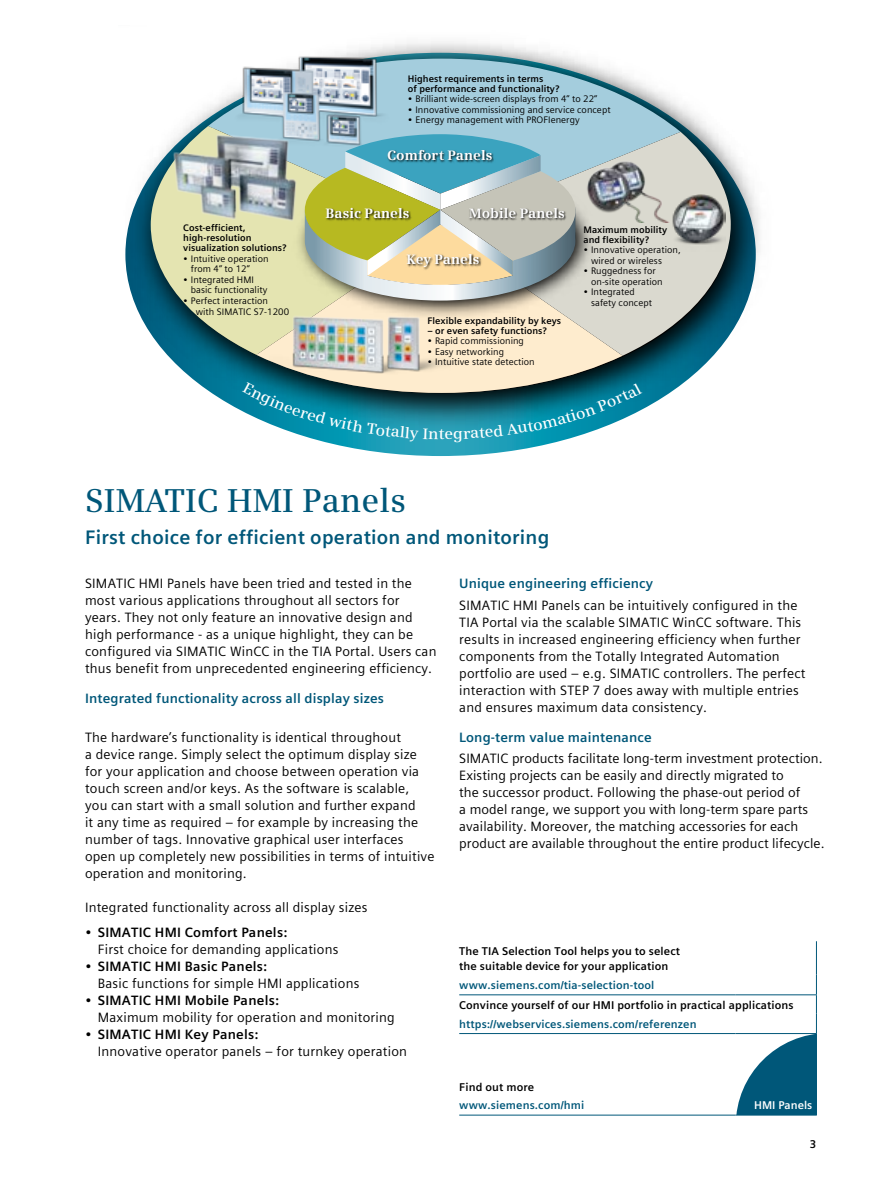
<style>
.page{position:relative;width:893px;height:1191px;background:#fff}
.page>*{position:absolute;margin:0;border:0;box-sizing:border-box;transform-origin:0 0}
.t1{font:600 33px "Siemens Serif";letter-spacing:.005em;color:#005779}
.t2{font:700 19.5px "Siemens Sans Global";letter-spacing:.01em;color:#005779}
.t3{font:700 13.65px "Siemens Serif";color:#fff}
.t4{font:13.5px/17px "Siemens Sans Global";letter-spacing:.015em;color:#000}
.t5{font:700 13.5px "Siemens Sans Global";letter-spacing:.01em;color:#005779}
.t6{font:700 11.25px/14.9px "Siemens Sans Global";letter-spacing:.01em;color:#000}
.t7{font:700 11.25px "Siemens Sans Global";letter-spacing:.01em;color:#005779}
.t8{font:700 11.25px "Siemens Sans Global";color:#fff}
.t9{font:9.45px/10.5px "Siemens Sans Global";letter-spacing:.005em;color:#000}
.t10{font:700 9.45px/10.2px "Siemens Sans Global";letter-spacing:.005em;color:#000}
.s1{font-weight:700}
</style>
<div class="page">
<svg style="left:325px;top:442px;width:231px;height:14px"></svg>
<img style="left:125px;top:41px;width:635px;height:370px">
<svg style="left:208px;top:59px;width:473px;height:73px;fill:#a4cddd"></svg>
<svg style="left:151px;top:126px;width:289px;height:229px;background:#87a795"></svg>
<svg style="left:256px;top:263px;width:367px;height:119px;background:#c8c7ab"></svg>
<svg style="left:440px;top:132px;width:291px;height:224px;background:#b3beb8"></svg>
<img style="left:224px;top:41px;width:208px;height:93px">
<img style="left:270px;top:296px;width:180px;height:86px">
<img style="left:601px;top:157px;width:73px;height:65px">
<img style="left:664px;top:194px;width:62px;height:57px">
<img style="left:289px;top:157px;width:312px;height:167px">
<svg style="left:305px;top:134px;width:270px;height:166px;background:#afc1ac"></svg>
<img style="left:453px;top:205px;width:130px;height:24px">
<img style="left:374px;top:147px;width:133px;height:24px">
<img style="left:320px;top:205px;width:115px;height:24px">
<img style="left:377px;top:251px;width:133px;height:24px">
<img style="left:153px;top:95px;width:167px;height:168px">
<hr style="left:459px;top:1114px;width:277px;height:1px;background:#005779">
<hr style="left:816px;top:941px;width:1px;height:33px;background:#005779">
<hr style="left:459px;top:994px;width:277px;height:1px;background:#005779">
<hr style="left:459px;top:1033px;width:277px;height:1px;background:#005779">
<hr style="left:736px;top:1114px;width:81px;height:1px;background:#005779">
<svg style="left:736px;top:974px;width:81px;height:140px"></svg>
<svg style="left:242px;top:382px;width:400px;height:60px;background:#318c9d"></svg>
<p class="t10" style="left:408px;top:73px;width:153px">Highest requirements in terms<br>of performance and functionality?</p>
<p class="t9" style="left:408px;top:94px;width:191px">• Brilliant wide-screen displays from 4“ to 22“</p>
<p class="t9" style="left:408px;top:104px;width:204px">• Innovative commissioning and service concept</p>
<p class="t9" style="left:408px;top:115px;width:173px">• Energy management with PROFIenergy</p>
<p class="t10" style="left:183px;top:223px;width:105px">Cost-efficient, high-resolution visualization solutions?</p>
<p class="t9" style="left:191px;top:253px;width:79px;text-indent:-8px">• Intuitive operation from 4“ to 12“</p>
<p class="t9" style="left:191px;top:274px;width:78px;text-indent:-8px">• Integrated HMI basic functionality</p>
<p class="t9" style="left:196px;top:295px;width:95px;text-indent:-12px">• Perfect interaction<br>with SIMATIC S7-1200</p>
<p class="t3" style="left:387px;top:147px;width:107px">Comfort Panels</p>
<p class="t3" style="left:326px;top:205px;width:85px">Basic Panels</p>
<p class="t3" style="left:406px;top:251px;width:74px">Key Panels</p>
<p class="t3" style="left:469px;top:205px;width:97px">Mobile Panels</p>
<p class="t10" style="left:427px;top:315px;width:135px">Flexible expandability by keys</p>
<p class="t10" style="left:427px;top:325px;width:121px">– or even safety functions?</p>
<p class="t9" style="left:427px;top:336px;width:98px">• Rapid commissioning</p>
<p class="t9" style="left:427px;top:346px;width:78px">• Easy networking</p>
<p class="t9" style="left:427px;top:357px;width:109px">• Intuitive state detection</p>
<p class="t10" style="left:583px;top:224px;width:85px">Maximum mobility and flexibility?</p>
<p class="t9" style="left:591px;top:245px;width:91px;text-indent:-8px">• Innovative operation, wired or wireless</p>
<p class="t9" style="left:591px;top:266px;width:73px;text-indent:-8px">• Ruggedness for on-site operation</p>
<p class="t9" style="left:591px;top:287px;width:62px;text-indent:-8px">• Integrated safety concept</p>
<h1 class="t1" style="left:85px;top:481px;width:322px">SIMATIC HMI Panels</h1>
<h2 class="t2" style="left:85px;top:522px;width:466px">First choice for efficient operation and monitoring</h2>
<p class="t4" style="left:85px;top:575px;width:353px">SIMATIC HMI Panels have been tried and tested in the most various applications throughout all sectors for years. They not only feature an innovative design and high performance - as a unique highlight, they can be configured via SIMATIC WinCC in the TIA Portal. Users can thus benefit from unprecedented engineering efficiency.</p>
<p class="t5" style="left:85px;top:688px;width:301px">Integrated functionality across all display sizes</p>
<p class="t4" style="left:85px;top:728px;width:351px">The hardware’s functionality is identical throughout<br>a device range. Simply select the optimum display size for your application and choose between operation via touch screen and/or keys. As the software is scalable, you can start with a small solution and further expand<br>it any time as required – for example by increasing the number of tags. Innovative graphical user interfaces open up completely new possibilities in terms of intuitive operation and monitoring.</p>
<p class="t4" style="left:85px;top:898px;width:284px">Integrated functionality across all display sizes</p>
<p class="t4" style="left:98px;top:924px;width:242px;text-indent:-13px">• <span class="s1">SIMATIC HMI Comfort Panels:<br></span>First choice for demanding applications</p>
<p class="t4" style="left:98px;top:958px;width:263px;text-indent:-13px">• <span class="s1">SIMATIC HMI Basic Panels:<br></span>Basic functions for simple HMI applications</p>
<p class="t4" style="left:98px;top:992px;width:298px;text-indent:-13px">• <span class="s1">SIMATIC HMI Mobile Panels:<br></span>Maximum mobility for operation and monitoring</p>
<p class="t4" style="left:98px;top:1026px;width:311px;text-indent:-13px">• <span class="s1">SIMATIC HMI Key Panels:<br></span>Innovative operator panels – for turnkey operation</p>
<p class="t5" style="left:459px;top:573px;width:195px">Unique engineering efficiency</p>
<p class="t4" style="left:459px;top:596px;width:348px">SIMATIC HMI Panels can be intuitively configured in the TIA Portal via the scalable SIMATIC WinCC software. This results in increased engineering efficiency when further components from the Totally Integrated Automation portfolio are used – e.g. SIMATIC controllers. The perfect interaction with STEP 7 does away with multiple entries and ensures maximum data consistency.</p>
<p class="t5" style="left:459px;top:726px;width:194px">Long-term value maintenance</p>
<p class="t4" style="left:459px;top:749px;width:367px">SIMATIC products facilitate long-term investment protection.<br>Existing projects can be easily and directly migrated to<br>the successor product. Following the phase-out period of<br>a model range, we support you with long-term spare parts availability. Moreover, the matching accessories for each product are available throughout the entire product lifecycle.</p>
<p class="t6" style="left:459px;top:944px;width:222px">The TIA Selection Tool helps you to select the suitable device for your application</p>
<p class="t7" style="left:459px;top:976px;width:197px">www.siemens.com/tia-selection-tool</p>
<p class="t6" style="left:459px;top:997px;width:336px">Convince yourself of our HMI portfolio in practical applications</p>
<p class="t7" style="left:459px;top:1015px;width:239px">https://webservices.siemens.com/referenzen</p>
<p class="t6" style="left:459px;top:1079px;width:76px">Find out more</p>
<p class="t7" style="left:459px;top:1096px;width:127px">www.siemens.com/hmi</p>
<p class="t8" style="left:754px;top:1096px;width:60px">HMI Panels</p>
<p class="t6" style="left:810px;top:1136px;width:8px">3</p>
</div>
